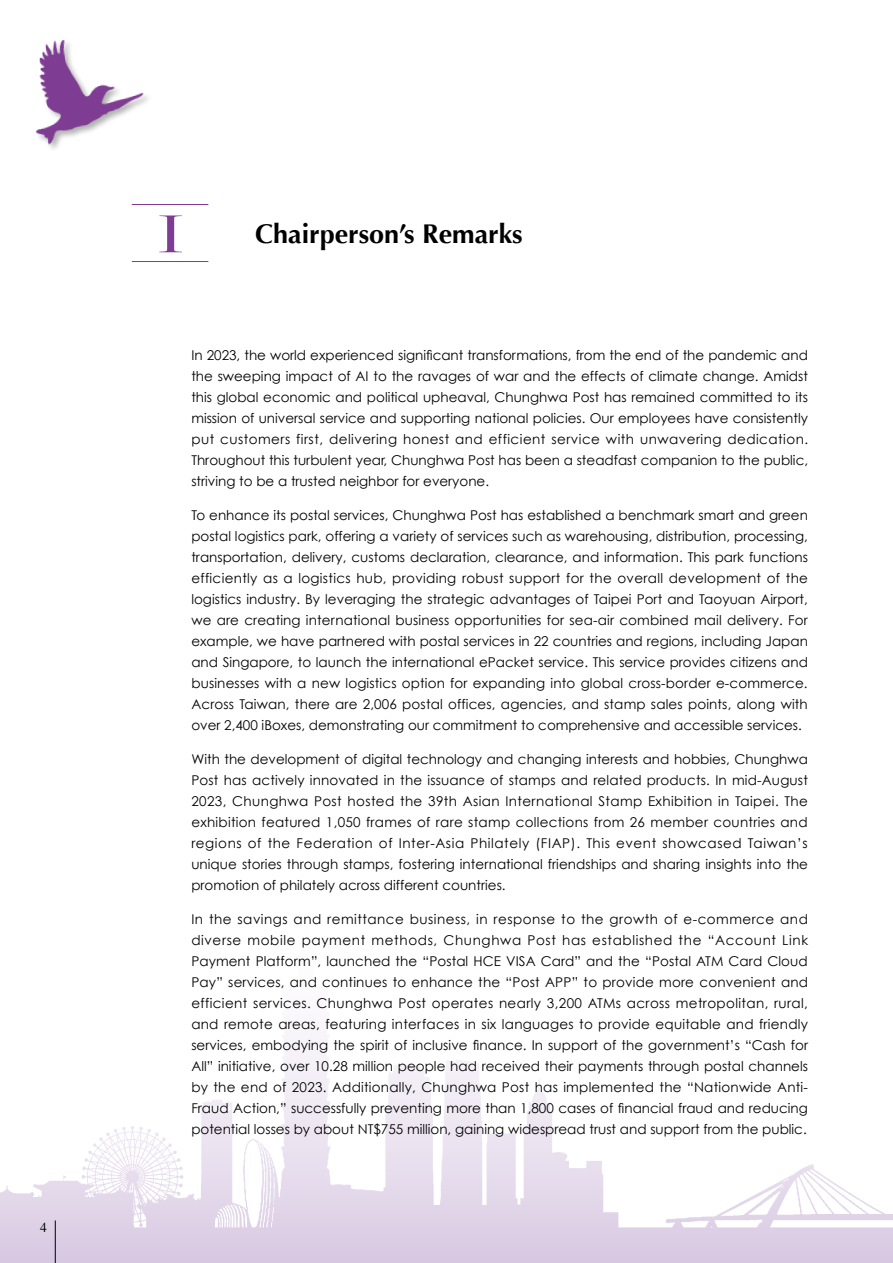
<style>
.page{position:relative;width:893px;height:1263px;background:#fff}
.page>*{position:absolute;margin:0;border:0;box-sizing:border-box;transform-origin:0 0}
.t1{font:57px "Modern";color:#7e3c93}
.t2{font:700 27px "Optima";color:#000}
.t3{font:13.5px/21px "Century Gothic";color:#000;text-align:justify}
.t4{font:13.5px "Times";color:#000}
</style>
<div class="page">
<img style="left:0;top:1039px;width:893px;height:224px">
<hr style="left:55px;top:1220px;width:1px;height:43px;background:#000">
<img style="left:36px;top:40px;width:112px;height:109px">
<hr style="left:132px;top:261px;width:76px;height:1px;background:#7e3c93">
<hr style="left:132px;top:204px;width:76px;height:1px;background:#7e3c93">
<p class="t4" style="left:40px;top:1214px;width:8px">4</p>
<h1 class="t1" style="left:158px;top:206px;width:25px">I</h1>
<h2 class="t2" style="left:255px;top:218px;width:269px">Chairperson’s Remarks</h2>
<p class="t3" style="left:191px;top:345px;width:618px">In 2023, the world experienced significant transformations, from the end of the pandemic and the sweeping impact of AI to the ravages of war and the effects of climate change. Amidst this global economic and political upheaval, Chunghwa Post has remained committed to its mission of universal service and supporting national policies. Our employees have consistently put customers first, delivering honest and efficient service with unwavering dedication.<br>Throughout this turbulent year, Chunghwa Post has been a steadfast companion to the public, striving to be a trusted neighbor for everyone.</p>
<p class="t3" style="left:191px;top:504px;width:618px">To enhance its postal services, Chunghwa Post has established a benchmark smart and green postal logistics park, offering a variety of services such as warehousing, distribution, processing, transportation, delivery, customs declaration, clearance, and information. This park functions efficiently as a logistics hub, providing robust support for the overall development of the logistics industry. By leveraging the strategic advantages of Taipei Port and Taoyuan Airport, we are creating international business opportunities for sea-air combined mail delivery. For example, we have partnered with postal services in 22 countries and regions, including Japan and Singapore, to launch the international ePacket service. This service provides citizens and businesses with a new logistics option for expanding into global cross-border e-commerce.<br>Across Taiwan, there are 2,006 postal offices, agencies, and stamp sales points, along with over 2,400 iBoxes, demonstrating our commitment to comprehensive and accessible services.</p>
<p class="t3" style="left:191px;top:748px;width:618px">With the development of digital technology and changing interests and hobbies, Chunghwa Post has actively innovated in the issuance of stamps and related products. In mid-August 2023, Chunghwa Post hosted the 39th Asian International Stamp Exhibition in Taipei. The exhibition featured 1,050 frames of rare stamp collections from 26 member countries and regions of the Federation of Inter-Asia Philately (FIAP). This event showcased Taiwan’s unique stories through stamps, fostering international friendships and sharing insights into the promotion of philately across different countries.</p>
<p class="t3" style="left:191px;top:908px;width:618px">In the savings and remittance business, in response to the growth of e-commerce and diverse mobile payment methods, Chunghwa Post has established the “Account Link Payment Platform”, launched the “Postal HCE VISA Card” and the “Postal ATM Card Cloud Pay” services, and continues to enhance the “Post APP” to provide more convenient and efficient services. Chunghwa Post operates nearly 3,200 ATMs across metropolitan, rural, and remote areas, featuring interfaces in six languages to provide equitable and friendly services, embodying the spirit of inclusive finance. In support of the government’s “Cash for All” initiative, over 10.28 million people had received their payments through postal channels by the end of 2023. Additionally, Chunghwa Post has implemented the “Nationwide Anti-Fraud Action,” successfully preventing more than 1,800 cases of financial fraud and reducing potential losses by about NT$755 million, gaining widespread trust and support from the public.</p>
</div>
